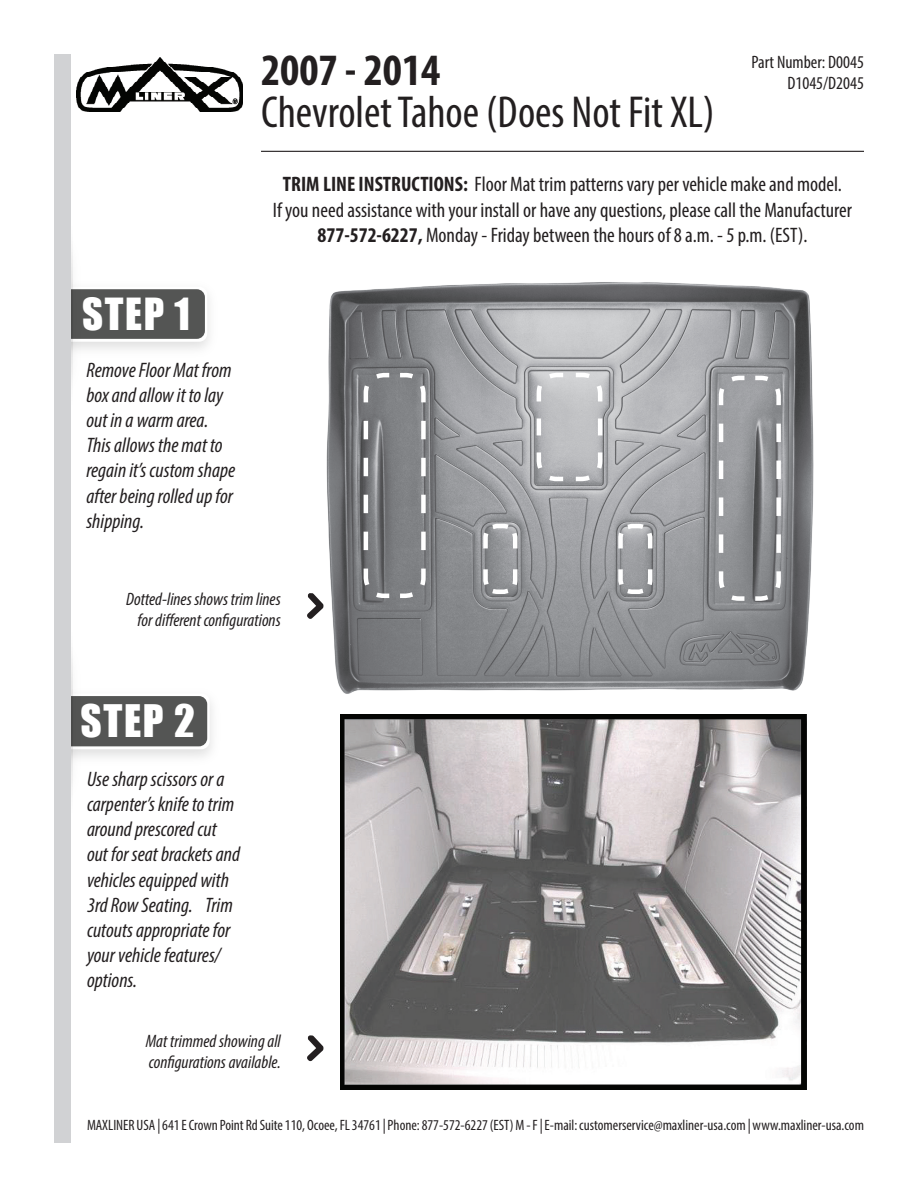
<style>
.page{position:relative;width:918px;height:1188px;background:#fff}
.page>*{position:absolute;margin:0;border:0;box-sizing:border-box;transform-origin:0 0}
.t1{font:condensed 45px "Myriad Pro";color:#231f20}
.t2{font:700 condensed 45px "Myriad Pro";color:#231f20}
.t3{font:41.25px "Impact";color:#fff}
.t4{font:40.65px "Impact";color:#fff}
.t5{font:italic condensed 21px/25.2px "Myriad Pro";color:#231f20}
.t6{font:condensed 21px/25.2px "Myriad Pro";color:#231f20;text-align:center}
.t7{font:italic condensed 18px/21.6px "Myriad Pro";color:#231f20}
.t8{font:condensed 18px/21.6px "Myriad Pro";color:#231f20;text-align:right}
.t9{font:condensed 15px "Myriad Pro";color:#231f20}
.s1{font-weight:700}
</style>
<div class="page">
<img style="left:326px;top:282px;width:488px;height:412px">
<svg style="left:47px;top:693px;width:163px;height:56px"></svg>
<div style="left:49px;top:696px;width:158px;height:50px;background:#545554;border-radius:8px"></div>
<img style="left:70px;top:684px;width:20px;height:137px">
<div style="left:10px;top:627px;width:61px;height:188px;background:#fff"></div>
<svg style="left:71px;top:658px;width:2px;height:157px"></svg>
<div style="left:49px;top:289px;width:156px;height:50px;background:#545554;border-radius:8px"></div>
<img style="left:70px;top:252px;width:19px;height:160px">
<div style="left:11px;top:221px;width:59px;height:186px;background:#fff"></div>
<svg style="left:70px;top:221px;width:2px;height:186px"></svg>
<img style="left:76px;top:57px;width:167px;height:54px">
<div style="left:54px;top:54px;width:16px;height:1088px;background:#d1d2d4"></div>
<hr style="left:261px;top:151px;width:603px;height:1px;background:#231f20">
<img style="left:341px;top:714px;width:465px;height:376px">
<svg style="left:307px;top:1035px;width:17px;height:26px"></svg>
<svg style="left:361px;top:371px;width:67px;height:229px;background:#848688"></svg>
<svg style="left:534px;top:371px;width:71px;height:112px;background:#bfc0c3"></svg>
<svg style="left:717px;top:373px;width:66px;height:230px;background:#96989b"></svg>
<svg style="left:481px;top:522px;width:39px;height:74px;background:#a0a1a4"></svg>
<svg style="left:616px;top:522px;width:39px;height:74px;background:#a6a8aa"></svg>
<svg style="left:307px;top:593px;width:17px;height:26px"></svg>
<h1 class="t2" style="left:261px;top:42px;width:181px">2007 - 2014</h1>
<h1 class="t1" style="left:261px;top:85px;width:455px">Chevrolet Tahoe (Does Not Fit XL)</h1>
<p class="t8" style="left:751px;top:51px;width:114px">Part Number: D0045<br>D1045/D2045</p>
<h3 class="t4" style="left:82px;top:283px;width:109px">STEP 1</h3>
<p class="t5" style="left:86px;top:357px;width:150px">Remove Floor Mat from box and allow it to lay out in a warm area.<br>This allows the mat to regain it’s custom shape after being rolled up for shipping.</p>
<p class="t6" style="left:273px;top:172px;width:581px"><span class="s1">TRIM LINE INSTRUCTIONS:</span> Floor Mat trim patterns vary per vehicle make and model.<br>If you need assistance with your install or have any questions, please call the Manufacturer<br><span class="s1">877-572-6227,</span> Monday - Friday between the hours of 8 a.m. - 5 p.m. (EST).</p>
<p class="t7" style="left:126px;top:588px;width:156px;text-align:right">Dotted-lines shows trim lines for different configurations</p>
<h2 class="t3" style="left:80px;top:689px;width:116px">STEP 2</h2>
<p class="t5" style="left:87px;top:766px;width:155px">Use sharp scissors or a carpenter’s knife to trim around prescored cut out for seat brackets and vehicles equipped with<br>3rd Row Seating. Trim cutouts appropriate for your vehicle features/ options.</p>
<p class="t7" style="left:146px;top:1030px;width:137px">Mat trimmed showing all configurations available.</p>
<p class="t9" style="left:87px;top:1116px;width:778px">MAXLINER USA | 641 E Crown Point Rd Suite 110, Ocoee, FL 34761 | Phone: 877-572-6227 (EST) M - F | E-mail: customerservice@maxliner-usa.com | www.maxliner-usa.com</p>
</div>
